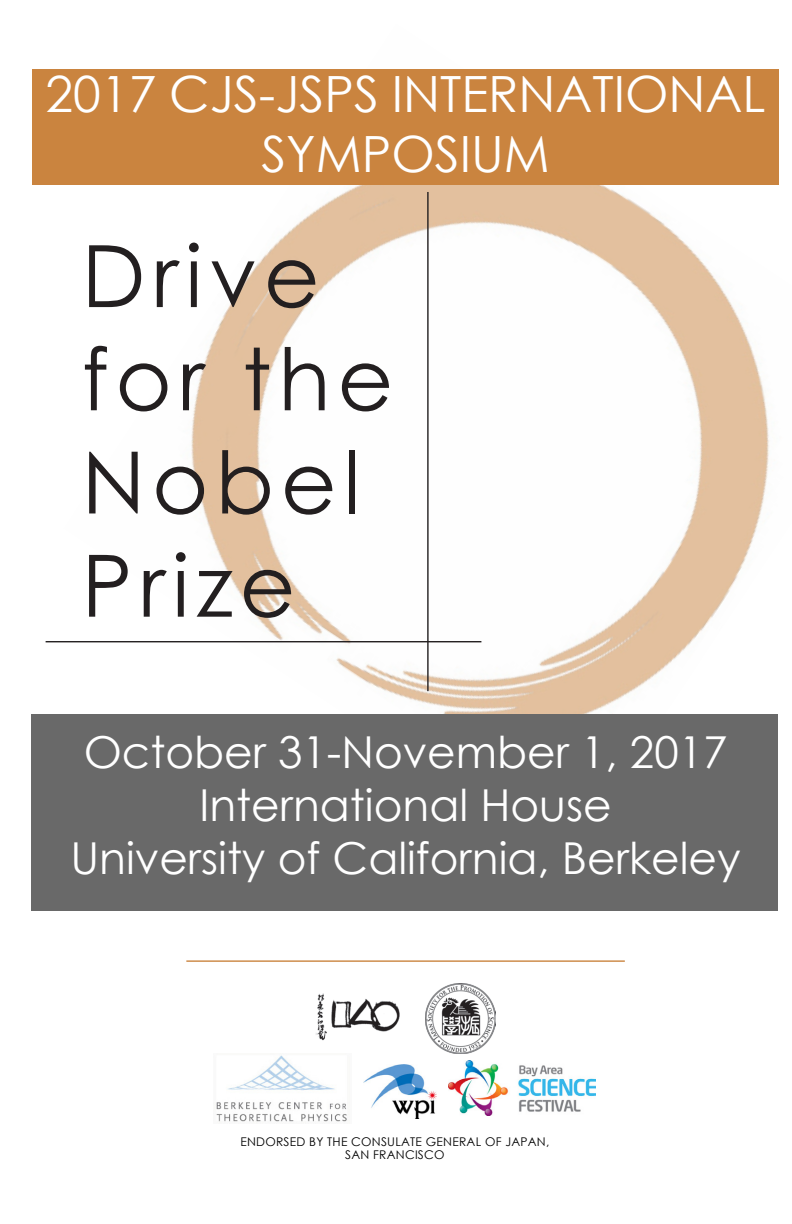
<style>
.page{position:relative;width:792px;height:1224px;background:#fff}
.page>*{position:absolute;margin:0;border:0;box-sizing:border-box;transform-origin:0 0}
.t1{font:86px/103.2px "Century Gothic";letter-spacing:.08em;color:#231f20}
.t2{font:50px/60px "Century Gothic";color:#fff;text-align:center}
.t3{font:44px "Century Gothic";color:#fff}
.t4{font:12px/13.2px "Century Gothic";letter-spacing:.02em;color:#000;text-align:center}
</style>
<div class="page">
<img style="left:62px;top:69px;width:717px;height:645px">
<div style="left:31px;top:714px;width:747px;height:197px;background:#696969"></div>
<hr style="left:427px;top:192px;width:2px;height:499px;background:#231f20">
<hr style="left:186px;top:960px;width:439px;height:2px;background:#ca843f">
<div style="left:32px;top:70px;width:747px;height:115px;background:#ca843f"></div>
<hr style="left:46px;top:641px;width:435px;height:1px;background:#231f20">
<img style="left:315px;top:993px;width:85px;height:48px">
<img style="left:426px;top:984px;width:69px;height:69px">
<img style="left:363px;top:1064px;width:73px;height:55px">
<img style="left:449px;top:1061px;width:146px;height:55px">
<img style="left:216px;top:1054px;width:131px;height:68px">
<p class="t2" style="left:46px;top:64px;width:722px">2017 CJS-JSPS INTERNATIONAL<br>SYMPOSIUM</p>
<p class="t1" style="left:82px;top:223px;width:240px">Drive</p>
<p class="t1" style="left:82px;top:326px;width:313px">for the<br>Nobel<br>Prize</p>
<p class="t3" style="left:84px;top:722px;width:645px">October 31-November 1, 2017</p>
<p class="t3" style="left:200px;top:774px;width:414px">International House</p>
<p class="t3" style="left:71px;top:827px;width:672px">University of California, Berkeley</p>
<p class="t4" style="left:240px;top:1135px;width:310px">ENDORSED BY THE CONSULATE GENERAL OF JAPAN,<br>SAN FRANCISCO</p>
</div>
